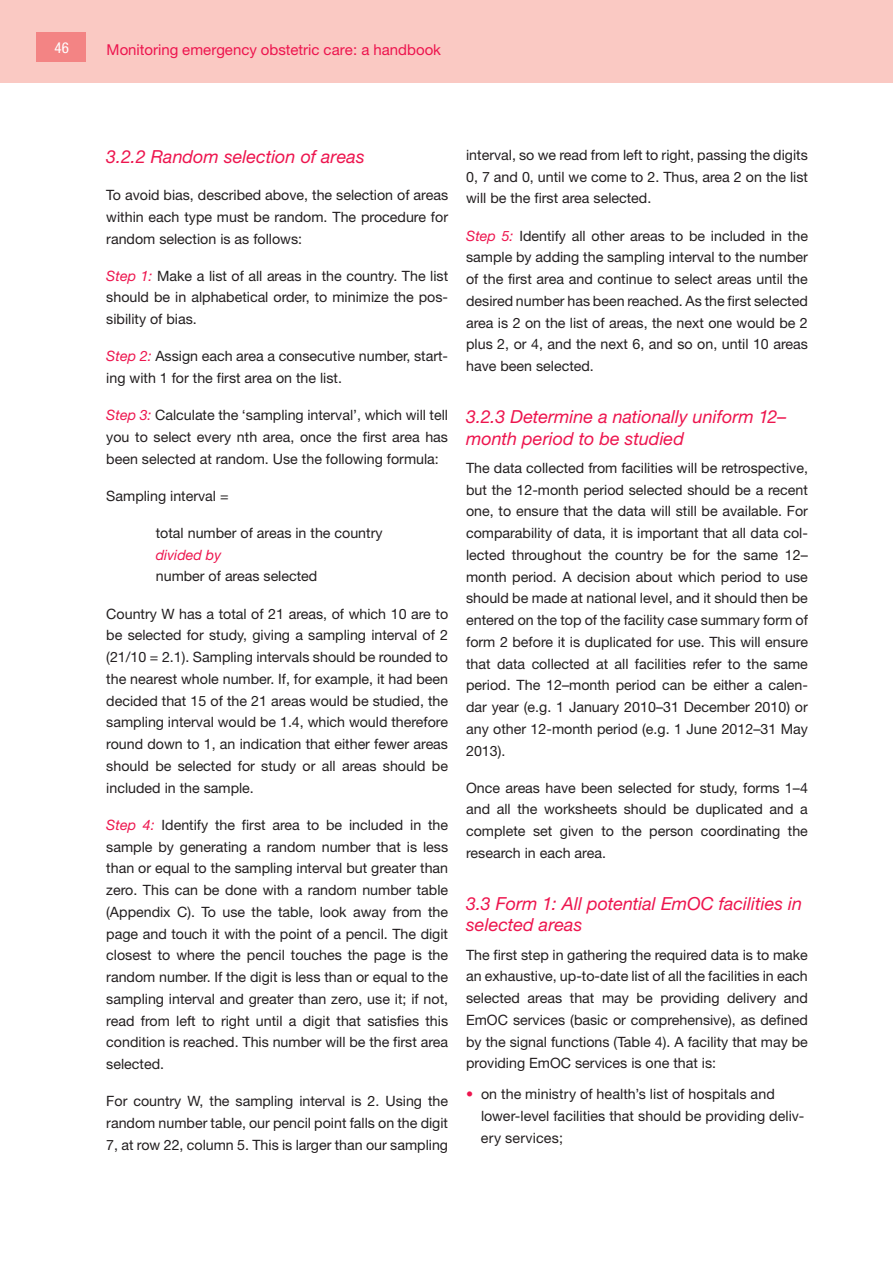
<style>
.page{position:relative;width:893px;height:1263px;background:#fff}
.page>*{position:absolute;margin:0;border:0;box-sizing:border-box;transform-origin:0 0}
.t1{font:italic 18px/21.6px "Helvetica Neue";color:#ed154e}
.t2{font:15px "Helvetica Neue";color:#ed154e}
.t3{font:condensed 15px "Helvetica Neue";color:#fff}
.t4{font:14.25px/21.8px "Helvetica Neue";color:#231f20;text-align:justify}
.t5{font:italic 14.25px "Helvetica Neue";color:#ed154e}
.s1{font-style:italic;color:#ed154e}
.s2{color:#ed154e}
</style>
<div class="page">
<div style="left:0;top:0;width:893px;height:83px;background:#fac9c3"></div>
<div style="left:36px;top:33px;width:50px;height:29px;background:#f38484"></div>
<p class="t3" style="left:54px;top:39px;width:16px">46</p>
<p class="t2" style="left:107px;top:40px;width:336px">Monitoring emergency obstetric care: a handbook</p>
<p class="t1" style="left:106px;top:145px;width:260px">3.2.2 Random selection of areas</p>
<p class="t4" style="left:106px;top:184px;width:343px">To avoid bias, described above, the selection of areas within each type must be random. The procedure for random selection is as follows:</p>
<p class="t4" style="left:106px;top:265px;width:343px"><span class="s1">Step 1:</span> Make a list of all areas in the country. The list should be in alphabetical order, to minimize the pos&shy;sibility of bias.</p>
<p class="t4" style="left:106px;top:345px;width:343px"><span class="s1">Step 2:</span> Assign each area a consecutive number, start&shy;ing with 1 for the first area on the list.</p>
<p class="t4" style="left:106px;top:404px;width:343px"><span class="s1">Step 3:</span> Calculate the ‘sampling interval’, which will tell you to select every nth area, once the first area has been selected at random. Use the following formula:</p>
<p class="t4" style="left:106px;top:485px;width:124px">Sampling interval =</p>
<p class="t4" style="left:156px;top:522px;width:228px">total number of areas in the country</p>
<p class="t5" style="left:156px;top:546px;width:67px">divided by</p>
<p class="t4" style="left:156px;top:565px;width:163px">number of areas selected</p>
<p class="t4" style="left:106px;top:602px;width:343px">Country W has a total of 21 areas, of which 10 are to be selected for study, giving a sampling interval of 2 (21/10 = 2.1). Sampling intervals should be rounded to the nearest whole number. If, for example, it had been decided that 15 of the 21 areas would be studied, the sampling interval would be 1.4, which would therefore round down to 1, an indication that either fewer areas should be selected for study or all areas should be included in the sample.</p>
<p class="t4" style="left:106px;top:814px;width:343px"><span class="s1">Step 4:</span> Identify the first area to be included in the sample by generating a random number that is less than or equal to the sampling interval but greater than zero. This can be done with a random number table (Appendix C). To use the table, look away from the page and touch it with the point of a pencil. The digit closest to where the pencil touches the page is the random number. If the digit is less than or equal to the sampling interval and greater than zero, use it; if not, read from left to right until a digit that satisfies this condition is reached. This number will be the first area selected.</p>
<p class="t4" style="left:106px;top:1090px;width:343px">For country W, the sampling interval is 2. Using the random number table, our pencil point falls on the digit 7, at row 22, column 5. This is larger than our sampling</p>
<p class="t4" style="left:466px;top:144px;width:343px">interval, so we read from left to right, passing the digits 0, 7 and 0, until we come to 2. Thus, area 2 on the list will be the first area selected.</p>
<p class="t4" style="left:466px;top:224px;width:343px"><span class="s1">Step 5:</span> Identify all other areas to be included in the sample by adding the sampling interval to the number of the first area and continue to select areas until the desired number has been reached. As the first selected area is 2 on the list of areas, the next one would be 2 plus 2, or 4, and the next 6, and so on, until 10 areas have been selected.</p>
<p class="t1" style="left:466px;top:406px;width:322px">3.2.3 Determine a nationally uniform 12– month period to be studied</p>
<p class="t4" style="left:466px;top:457px;width:343px">The data collected from facilities will be retrospective, but the 12-month period selected should be a recent one, to ensure that the data will still be available. For comparability of data, it is important that all data col&shy;lected throughout the country be for the same 12– month period. A decision about which period to use should be made at national level, and it should then be entered on the top of the facility case summary form of form 2 before it is duplicated for use. This will ensure that data collected at all facilities refer to the same period. The 12–month period can be either a calen&shy;dar year (e.g. 1 January 2010–31 December 2010) or any other 12-month period (e.g. 1 June 2012–31 May 2013).</p>
<p class="t4" style="left:466px;top:776px;width:343px">Once areas have been selected for study, forms 1–4 and all the worksheets should be duplicated and a complete set given to the person coordinating the research in each area.</p>
<p class="t1" style="left:466px;top:892px;width:337px">3.3 Form 1: All potential EmOC facilities in selected areas</p>
<p class="t4" style="left:466px;top:943px;width:343px">The first step in gathering the required data is to make an exhaustive, up-to-date list of all the facilities in each selected areas that may be providing delivery and EmOC services (basic or comprehensive), as defined by the signal functions (Table 4). A facility that may be providing EmOC services is one that is:</p>
<p class="t4" style="left:481px;top:1083px;width:325px;text-align:left;text-indent:-15px"><span class="s2">•</span> on the ministry of health’s list of hospitals and lower-level facilities that should be providing deliv&shy;ery services;</p>
</div>
